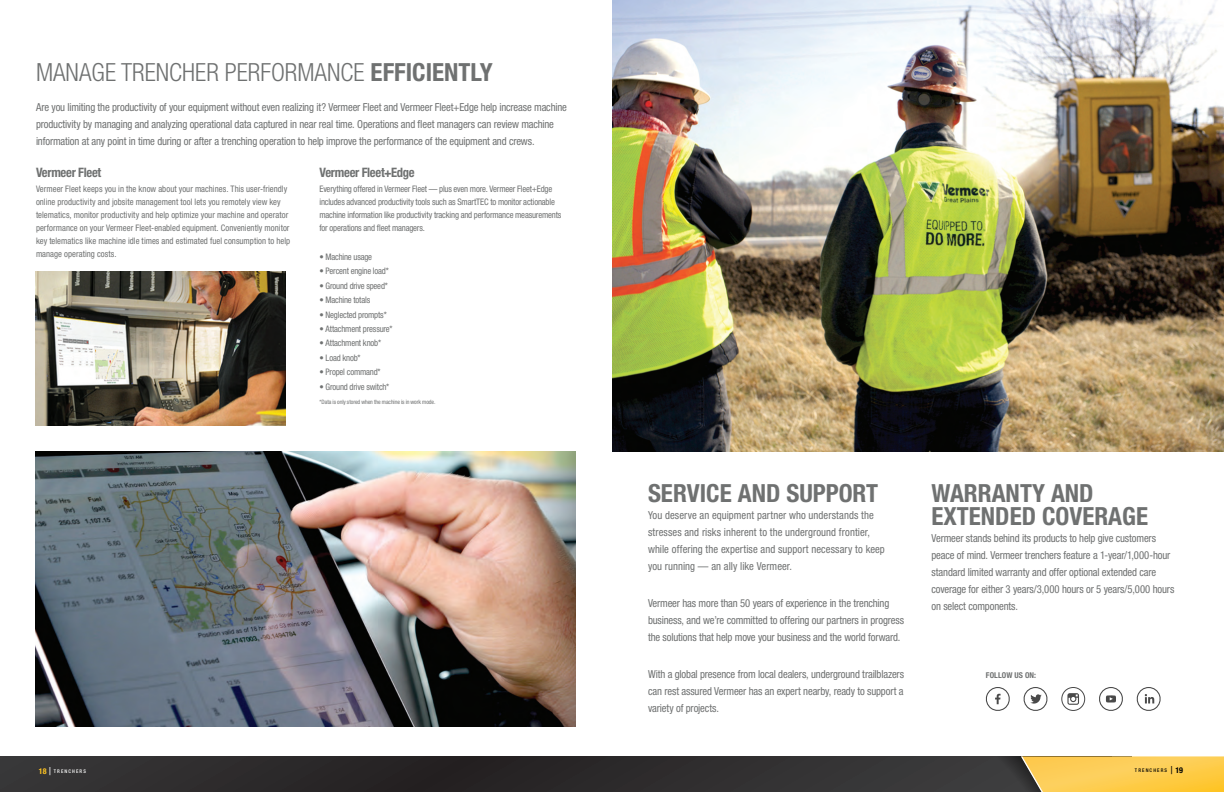
<style>
.page{position:relative;width:1224px;height:792px;background:#fff}
.page>*{position:absolute;margin:0;border:0;box-sizing:border-box;transform-origin:0 0}
.t1{font:700 condensed 25px/23px "Helvetica Neue LT Std";color:#6f7171}
.t2{font:300 condensed 25px "Helvetica Neue LT Std";color:#6f7171}
.t3{font:700 condensed 13px "Helvetica Neue LT Std";letter-spacing:-.025em;color:#6f7171}
.t4{font:condensed 11px/17px "Helvetica Neue LT Std";letter-spacing:-.01em;color:#6f7171}
.t5{font:condensed 9px/13px "Helvetica Neue LT Std";letter-spacing:-.005em;color:#6f7171}
.t6{font:condensed 9px "Helvetica Neue LT Std";letter-spacing:-.025em;color:#6f7171}
.t7{font:700 condensed 8px "Helvetica Neue LT Std";letter-spacing:.015em;color:#6f7171}
.t8{font:700 condensed 8px "Helvetica Neue LT Std";color:#000}
.t9{font:condensed 6px "Helvetica Neue LT Std";letter-spacing:-.01em;color:#6f7171}
.t10{font:500 condensed 5px "Helvetica Neue LT Std";letter-spacing:.22em;color:#fff}
.t11{font:500 condensed 5px "Helvetica Neue LT Std";letter-spacing:.22em;color:#000}
.s1{font-weight:700}
.s2{font-weight:700;font-size:8px;color:#fec422}
.s3{font-weight:400;font-size:11px}
</style>
<div class="page">
<img style="left:612px;top:0;width:612px;height:451px">
<div style="left:0;top:756px;width:1132px;height:36px;background:linear-gradient(to bottom,#2f2d2e,#2f2d2e)"></div>
<div style="left:980px;top:756px;width:131px;height:36px;background:linear-gradient(to bottom,#353536,#3f3f40)"></div>
<svg style="left:1021px;top:756px;width:203px;height:36px;background:#f1c44f"></svg>
<img style="left:36px;top:451px;width:540px;height:275px">
<svg style="left:985px;top:687px;width:25px;height:24px"></svg>
<svg style="left:1023px;top:687px;width:25px;height:24px"></svg>
<div style="left:1061px;top:687px;width:24px;height:24px;border:1px solid #494949;border-radius:50%"></div>
<svg style="left:1067px;top:693px;width:12px;height:12px"></svg>
<svg style="left:1136px;top:687px;width:25px;height:24px"></svg>
<svg style="left:1099px;top:687px;width:24px;height:24px"></svg>
<img style="left:36px;top:271px;width:250px;height:155px">
<h1 class="t2" style="left:36px;top:58px;width:458px">MANAGE TRENCHER PERFORMANCE <span class="s1">EFFICIENTLY</span></h1>
<p class="t4" style="left:36px;top:98px;width:532px">Are you limiting the productivity of your equipment without even realizing it? Vermeer Fleet and Vermeer Fleet+Edge help increase machine productivity by managing and analyzing operational data captured in near real time. Operations and fleet managers can review machine information at any point in time during or after a trenching operation to help improve the performance of the equipment and crews.</p>
<p class="t3" style="left:36px;top:165px;width:67px">Vermeer Fleet</p>
<p class="t5" style="left:36px;top:182px;width:256px">Vermeer Fleet keeps you in the know about your machines. This user-friendly online productivity and jobsite management tool lets you remotely view key telematics, monitor productivity and help optimize your machine and operator performance on your Vermeer Fleet-enabled equipment. Conveniently monitor key telematics like machine idle times and estimated fuel consumption to help manage operating costs.</p>
<p class="t3" style="left:320px;top:165px;width:97px">Vermeer Fleet+Edge</p>
<p class="t5" style="left:320px;top:182px;width:243px">Everything offered in Vermeer Fleet — plus even more. Vermeer Fleet+Edge includes advanced productivity tools such as SmartTEC to monitor actionable machine information like productivity tracking and performance measurements for operations and fleet managers.</p>
<p class="t6" style="left:320px;top:251px;width:54px">• Machine usage</p>
<p class="t6" style="left:320px;top:266px;width:71px">• Percent engine load*</p>
<p class="t5" style="left:320px;top:279px;width:70px">• Ground drive speed*</p>
<p class="t6" style="left:320px;top:295px;width:52px">• Machine totals</p>
<p class="t5" style="left:320px;top:308px;width:69px">• Neglected prompts*</p>
<p class="t5" style="left:320px;top:322px;width:75px">• Attachment pressure*</p>
<p class="t5" style="left:320px;top:337px;width:63px">• Attachment knob*</p>
<p class="t5" style="left:320px;top:351px;width:43px">• Load knob*</p>
<p class="t5" style="left:320px;top:366px;width:63px">• Propel command*</p>
<p class="t5" style="left:320px;top:380px;width:71px">• Ground drive switch*</p>
<p class="t9" style="left:320px;top:399px;width:117px">*Data is only stored when the machine is in work mode.</p>
<h1 class="t1" style="left:648px;top:482px;width:232px">SERVICE AND SUPPORT</h1>
<p class="t4" style="left:648px;top:507px;width:238px">You deserve an equipment partner who understands the stresses and risks inherent to the underground frontier, while offering the expertise and support necessary to keep you running — an ally like Vermeer.</p>
<p class="t4" style="left:648px;top:595px;width:258px">Vermeer has more than 50 years of experience in the trenching business, and we’re committed to offering our partners in progress the solutions that help move your business and the world forward.</p>
<p class="t4" style="left:648px;top:666px;width:258px;text-align:justify">With a global presence from local dealers, underground trailblazers can rest assured Vermeer has an expert nearby, ready to support a variety of projects.</p>
<h1 class="t1" style="left:932px;top:482px;width:218px">WARRANTY AND<br>EXTENDED COVERAGE</h1>
<p class="t4" style="left:931px;top:530px;width:244px">Vermeer stands behind its products to help give customers peace of mind. Vermeer trenchers feature a 1-year/1,000-hour standard limited warranty and offer optional extended care coverage for either 3 years/3,000 hours or 5 years/5,000 hours on select components.</p>
<p class="t7" style="left:986px;top:671px;width:52px">FOLLOW US ON:</p>
<p class="t10" style="left:39px;top:768px;width:49px"><span class="s2">18</span><span class="s3">|</span> TRENCHERS</p>
<p class="t8" style="left:1171px;top:766px;width:14px"><span class="s3">|</span> 19</p>
<p class="t11" style="left:1135px;top:768px;width:34px">TRENCHERS</p>
</div>
